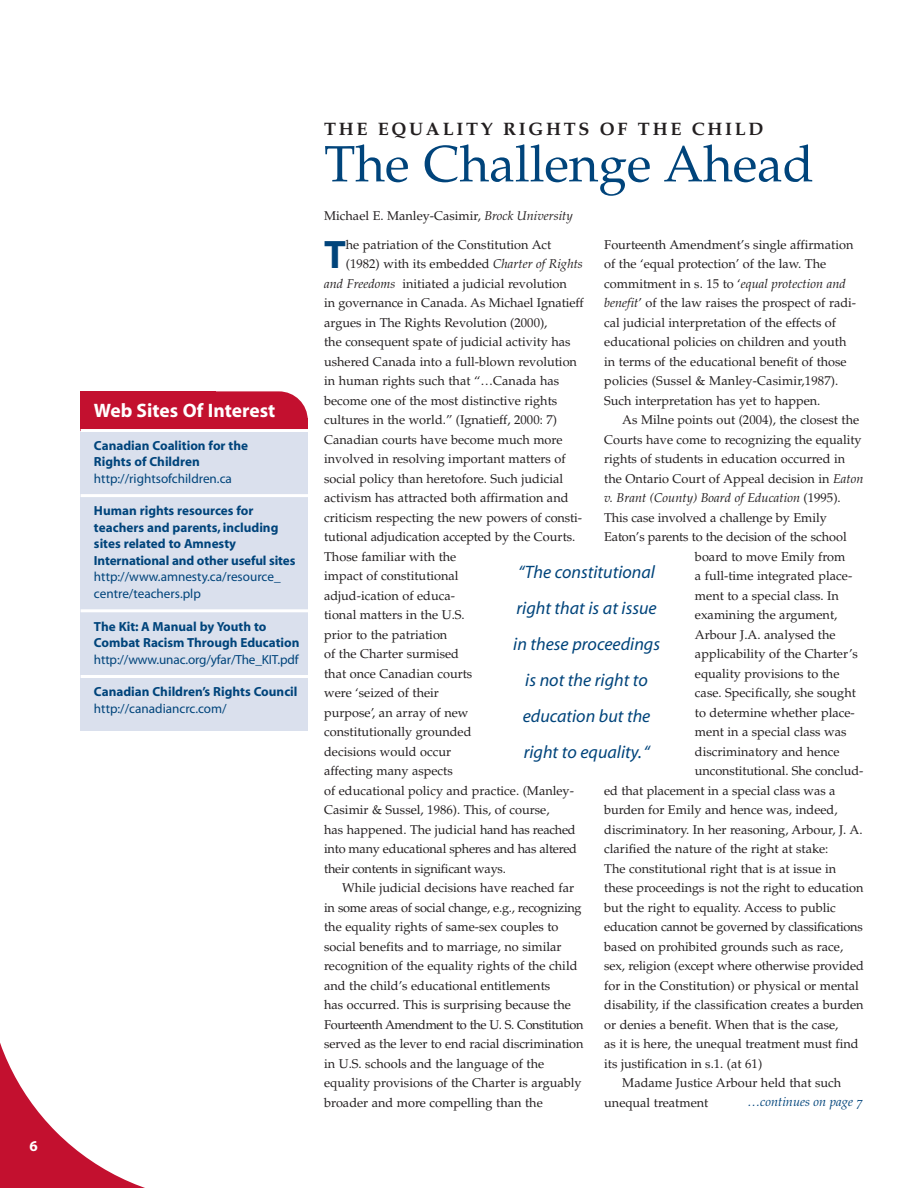
<style>
.page{position:relative;width:918px;height:1188px;background:#fff}
.page>*{position:absolute;margin:0;border:0;box-sizing:border-box;transform-origin:0 0}
.t1{font:51px "Palatino";color:#00447b}
.t2{font:700 39.9px "Myriad";color:#00447b}
.t3{font:700 19.5px "Myriad";color:#fff}
.t4{font:italic 18px/36px "Myriad";color:#00447b;text-align:center}
.t5{font:18px "Palatino Bold Os F";letter-spacing:.15em;color:#231f20}
.t6{font:700 15px "Myriad";color:#fff}
.t7{font:700 13.2px/16.5px "Myriad";color:#00447b}
.t8{font:13.2px/16.5px "Myriad";color:#00447b}
.t9{font:12.75px/19.5px "Palatino";color:#231f20}
.t10{font:12.75px "Palatino";letter-spacing:-.02em;color:#231f20}
.t11{font:12.75px "Palatino";letter-spacing:-.03em;color:#231f20}
.t12{font:12.75px "Palatino Italic Os F";color:#231f20}
.t13{font:12.75px "Palatino Italic Os F";color:#00447b}
.s1{font-family:"Palatino Italic Os F"}
.s2{font-family:"Palatino"}
</style>
<div class="page">
<svg style="left:0;top:1043px;width:145px;height:145px"></svg>
<div style="left:81px;top:391px;width:227px;height:58px;background:#c3102f;border-radius:29px"></div>
<div style="left:81px;top:419px;width:227px;height:30px;background:#c3102f"></div>
<div style="left:81px;top:391px;width:135px;height:58px;background:#c3102f"></div>
<div style="left:81px;top:431px;width:227px;height:300px;background:#dae0ed"></div>
<hr style="left:81px;top:429px;width:236px;height:3px;background:#fff">
<hr style="left:81px;top:494px;width:236px;height:3px;background:#fff">
<hr style="left:81px;top:609px;width:236px;height:3px;background:#fff">
<hr style="left:81px;top:675px;width:236px;height:3px;background:#fff">
<p class="t6" style="left:30px;top:1140px;width:10px">6</p>
<h3 class="t3" style="left:94px;top:403px;width:183px">Web Sites Of Interest</h3>
<p class="t7" style="left:94px;top:438px;width:156px">Canadian Coalition for the<br>Rights of Children</p>
<p class="t8" style="left:94px;top:471px;width:140px">http://rightsofchildren.ca</p>
<p class="t7" style="left:94px;top:504px;width:203px">Human rights resources for teachers and parents, including sites related to Amnesty<br>International and other useful sites</p>
<p class="t8" style="left:94px;top:570px;width:188px">http://www.amnesty.ca/resource_ centre/teachers.plp</p>
<p class="t7" style="left:94px;top:619px;width:207px">The Kit: A Manual by Youth to<br>Combat Racism Through Education</p>
<p class="t8" style="left:94px;top:652px;width:206px">http://www.unac.org/yfar/The_KIT.pdf</p>
<p class="t7" style="left:94px;top:685px;width:205px">Canadian Children’s Rights Council</p>
<p class="t8" style="left:94px;top:701px;width:134px">http://canadiancrc.com/</p>
<h3 class="t5" style="left:324px;top:122px;width:441px">THE EQUALITY RIGHTS OF THE CHILD</h3>
<h1 class="t1" style="left:324px;top:144px;width:491px">The Challenge Ahead</h1>
<p class="t9" style="left:324px;top:208px;width:250px">Michael E. Manley-Casimir, <span class="s1">Brock University</span></p>
<p class="t9" style="left:604px;top:236px;width:253px">Fourteenth Amendment’s single affirmation of the ‘equal protection’ of the law. The commitment in s. 15 to ‘<span class="s1">equal protection and benefit</span>’ of the law raises the prospect of radi&shy;cal judicial interpretation of the effects of educational policies on children and youth in terms of the educational benefit of those policies (Sussel &amp; Manley-Casimir,1987).<br>Such interpretation has yet to happen.</p>
<p class="t9" style="left:604px;top:412px;width:261px;text-indent:18px">As Milne points out (2004), the closest the Courts have come to recognizing the equality rights of students in education occurred in the Ontario Court of Appeal decision in <span class="s1">Eaton</span></p>
<p class="t12" style="left:604px;top:493px;width:238px">v. Brant (County) Board of Education <span class="s2">(1995).</span></p>
<p class="t9" style="left:604px;top:509px;width:224px">This case involved a challenge by Emily</p>
<p class="t9" style="left:604px;top:529px;width:244px">Eaton’s parents to the decision of the school</p>
<p class="t9" style="left:695px;top:548px;width:152px">board to move Emily from</p>
<p class="t9" style="left:695px;top:568px;width:159px">a full-time integrated place-</p>
<p class="t9" style="left:695px;top:587px;width:146px">ment to a special class. In</p>
<p class="t9" style="left:695px;top:607px;width:144px">examining the argument,</p>
<p class="t9" style="left:695px;top:626px;width:142px">Arbour J.A. analysed the</p>
<p class="t9" style="left:695px;top:646px;width:165px">applicability of the Charter’s</p>
<p class="t9" style="left:695px;top:665px;width:146px">equality provisions to the</p>
<p class="t9" style="left:695px;top:685px;width:162px">case. Specifically, she sought</p>
<p class="t9" style="left:695px;top:704px;width:161px">to determine whether place-</p>
<p class="t9" style="left:695px;top:724px;width:153px">ment in a special class was</p>
<p class="t9" style="left:695px;top:743px;width:146px">discriminatory and hence</p>
<p class="t9" style="left:695px;top:763px;width:170px">unconstitutional. She conclud-</p>
<p class="t9" style="left:604px;top:782px;width:233px">ed that placement in a special class was a</p>
<p class="t9" style="left:604px;top:802px;width:235px">burden for Emily and hence was, indeed,</p>
<p class="t9" style="left:604px;top:821px;width:260px">discriminatory. In her reasoning, Arbour, J. A.</p>
<p class="t9" style="left:604px;top:841px;width:226px">clarified the nature of the right at stake:</p>
<p class="t9" style="left:604px;top:860px;width:233px">The constitutional right that is at issue in</p>
<p class="t9" style="left:604px;top:880px;width:261px">these proceedings is not the right to education</p>
<p class="t9" style="left:604px;top:899px;width:233px">but the right to equality. Access to public</p>
<p class="t10" style="left:604px;top:922px;width:260px">education cannot be governed by classifications</p>
<p class="t9" style="left:604px;top:938px;width:240px">based on prohibited grounds such as race,</p>
<p class="t9" style="left:604px;top:958px;width:261px">sex, religion (except where otherwise provided</p>
<p class="t9" style="left:604px;top:977px;width:256px">for in the Constitution) or physical or mental</p>
<p class="t9" style="left:604px;top:997px;width:261px">disability, if the classification creates a burden</p>
<p class="t9" style="left:604px;top:1016px;width:236px">or denies a benefit. When that is the case,</p>
<p class="t9" style="left:604px;top:1036px;width:256px">as it is here, the unequal treatment must find</p>
<p class="t9" style="left:604px;top:1055px;width:160px">its justification in s.1. (at 61)</p>
<p class="t9" style="left:622px;top:1075px;width:220px">Madame Justice Arbour held that such</p>
<p class="t9" style="left:604px;top:1094px;width:106px">unequal treatment</p>
<h2 class="t2" style="left:324px;top:240px;width:23px">T</h2>
<p class="t9" style="left:346px;top:236px;width:207px">he patriation of the Constitution Act</p>
<p class="t9" style="left:346px;top:256px;width:239px">(1982) with its embedded <span class="s1">Charter of Rights</span></p>
<p class="t9" style="left:324px;top:275px;width:244px"><span class="s1">and Freedoms</span> initiated a judicial revolution</p>
<p class="t9" style="left:324px;top:295px;width:261px">in governance in Canada. As Michael Ignatieff</p>
<p class="t9" style="left:324px;top:314px;width:225px">argues in The Rights Revolution (2000),</p>
<p class="t9" style="left:324px;top:334px;width:248px">the consequent spate of judicial activity has</p>
<p class="t9" style="left:324px;top:353px;width:254px">ushered Canada into a full-blown revolution</p>
<p class="t9" style="left:324px;top:373px;width:237px">in human rights such that “…Canada has</p>
<p class="t9" style="left:324px;top:392px;width:235px">become one of the most distinctive rights</p>
<p class="t9" style="left:324px;top:412px;width:234px">cultures in the world.” (Ignatieff, 2000: 7)</p>
<p class="t9" style="left:324px;top:431px;width:240px">Canadian courts have become much more</p>
<p class="t9" style="left:324px;top:451px;width:243px">involved in resolving important matters of</p>
<p class="t9" style="left:324px;top:470px;width:241px">social policy than heretofore. Such judicial</p>
<p class="t9" style="left:324px;top:490px;width:246px">activism has attracted both affirmation and</p>
<p class="t9" style="left:324px;top:509px;width:259px">criticism respecting the new powers of consti-</p>
<p class="t9" style="left:324px;top:529px;width:253px">tutional adjudication accepted by the Courts.</p>
<p class="t9" style="left:324px;top:548px;width:134px">Those familiar with the</p>
<p class="t9" style="left:324px;top:568px;width:136px">impact of constitutional</p>
<p class="t9" style="left:324px;top:587px;width:132px">adjud-ication of educa-</p>
<p class="t9" style="left:324px;top:607px;width:142px">tional matters in the U.S.</p>
<p class="t9" style="left:324px;top:626px;width:125px">prior to the patriation</p>
<p class="t9" style="left:324px;top:646px;width:136px">of the Charter surmised</p>
<p class="t9" style="left:324px;top:665px;width:150px">that once Canadian courts</p>
<p class="t9" style="left:324px;top:685px;width:116px">were ‘seized of their</p>
<p class="t9" style="left:324px;top:704px;width:146px">purpose’, an array of new</p>
<p class="t9" style="left:324px;top:724px;width:149px">constitutionally grounded</p>
<p class="t9" style="left:324px;top:743px;width:128px">decisions would occur</p>
<p class="t9" style="left:324px;top:763px;width:130px">affecting many aspects</p>
<p class="t9" style="left:324px;top:782px;width:251px">of educational policy and practice. (Manley-</p>
<p class="t9" style="left:324px;top:802px;width:227px">Casimir &amp; Sussel, 1986). This, of course,</p>
<p class="t9" style="left:324px;top:821px;width:253px">has happened. The judicial hand has reached</p>
<p class="t10" style="left:324px;top:844px;width:254px">into many educational spheres and has altered</p>
<p class="t10" style="left:324px;top:863px;width:183px">their contents in significant ways.</p>
<p class="t9" style="left:342px;top:880px;width:233px">While judicial decisions have reached far</p>
<p class="t10" style="left:324px;top:902px;width:259px">in some areas of social change, e.g., recognizing</p>
<p class="t9" style="left:324px;top:919px;width:236px">the equality rights of same-sex couples to</p>
<p class="t9" style="left:324px;top:938px;width:239px">social benefits and to marriage, no similar</p>
<p class="t9" style="left:324px;top:958px;width:255px">recognition of the equality rights of the child</p>
<p class="t9" style="left:324px;top:977px;width:228px">and the child’s educational entitlements</p>
<p class="t9" style="left:324px;top:997px;width:248px">has occurred. This is surprising because the</p>
<p class="t11" style="left:324px;top:1019px;width:261px">Fourteenth Amendment to the U. S. Constitution</p>
<p class="t9" style="left:324px;top:1036px;width:261px">served as the lever to end racial discrimination</p>
<p class="t9" style="left:324px;top:1055px;width:222px">in U.S. schools and the language of the</p>
<p class="t9" style="left:324px;top:1075px;width:259px">equality provisions of the Charter is arguably</p>
<p class="t9" style="left:324px;top:1094px;width:220px">broader and more compelling than the</p>
<h3 class="t4" style="left:513px;top:555px;width:148px">“The constitutional right that is at issue in these proceedings is not the right to education but the right to equality.“</h3>
<p class="t13" style="left:747px;top:1097px;width:117px">…continues on page 7</p>
</div>
